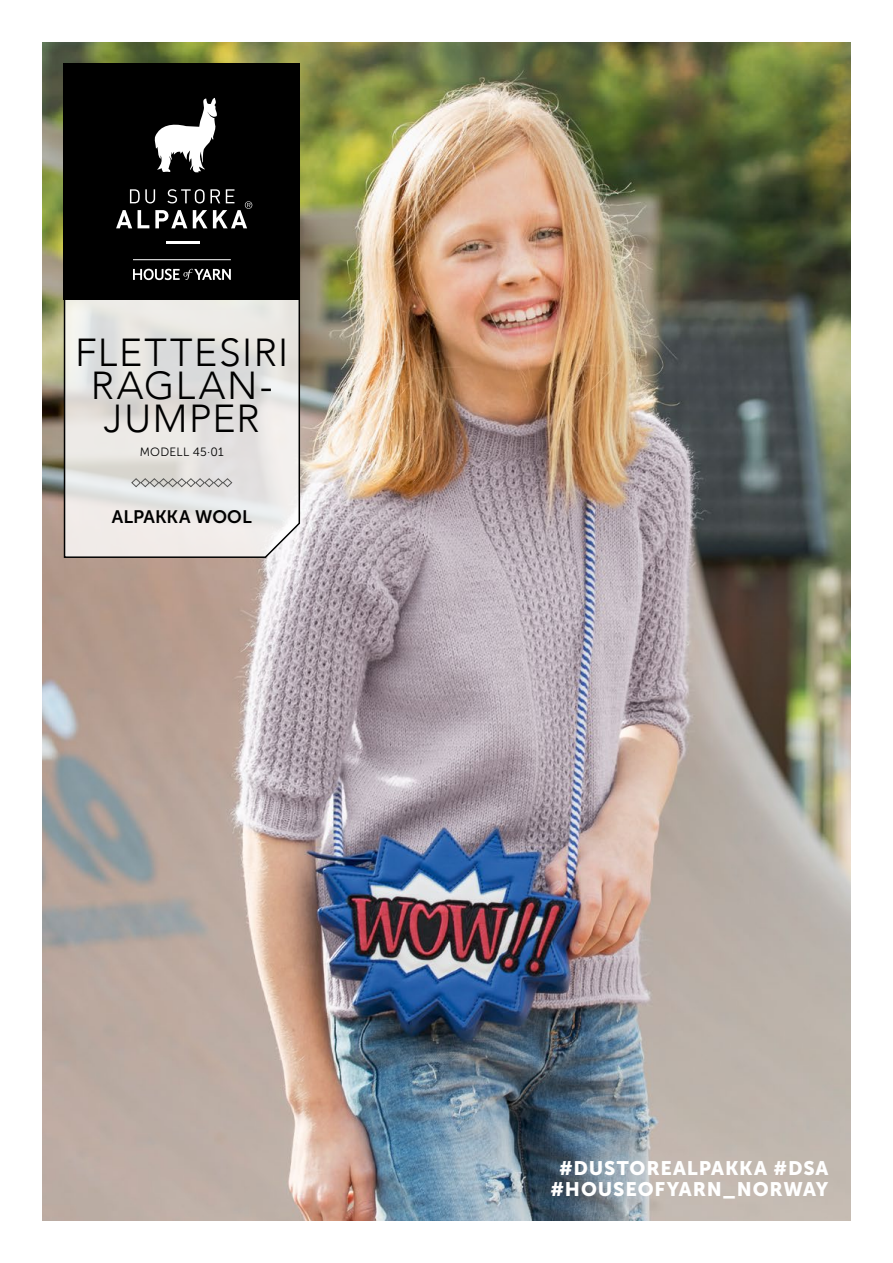
<style>
.page{position:relative;width:893px;height:1263px;background:#fff}
.page>*{position:absolute;margin:0;border:0;box-sizing:border-box;transform-origin:0 0}
.INNHOLD_-_Midtstilt{font:300 39px/33px "Avenir";letter-spacing:.04em;color:#000;text-align:center}
.t1{font:19.5px/21px "Museo Sans 900";letter-spacing:.045em;color:#fff;text-align:center}
.INNHOLD_-_Midtstilt-2{font:18px "Museo Sans 700";letter-spacing:.005em;color:#000}
.INNHOLD_-_Midtstilt-3{font:12px "Museo Sans 300";letter-spacing:.02em;color:#000}
</style>
<div class="page">
<img style="left:43px;top:43px;width:807px;height:1177px">
<svg style="left:63px;top:249px;width:238px;height:310px;background:#e1e0dd"></svg>
<div style="left:64px;top:64px;width:236px;height:236px;background:#000"></div>
<hr style="left:166px;top:241px;width:34px;height:2px;background:#fff">
<svg style="left:154px;top:98px;width:63px;height:75px"></svg>
<svg style="left:116px;top:189px;width:136px;height:39px"></svg>
<hr style="left:133px;top:259px;width:98px;height:1px;background:#fff">
<svg style="left:133px;top:269px;width:98px;height:11px"></svg>
<svg style="left:131px;top:478px;width:102px;height:10px"></svg>
<p class="INNHOLD_-_Midtstilt" style="left:75px;top:336px;width:215px">FLETTESIRI<br>RAGLAN-<br>JUMPER</p>
<p class="INNHOLD_-_Midtstilt-3" style="left:140px;top:445px;width:85px">MODELL 45∙01</p>
<p class="INNHOLD_-_Midtstilt-2" style="left:112px;top:507px;width:141px">ALPAKKA WOOL</p>
<p class="t1" style="left:550px;top:1158px;width:279px">#DUSTOREALPAKKA #DSA #HOUSEOFYARN_NORWAY</p>
</div>
